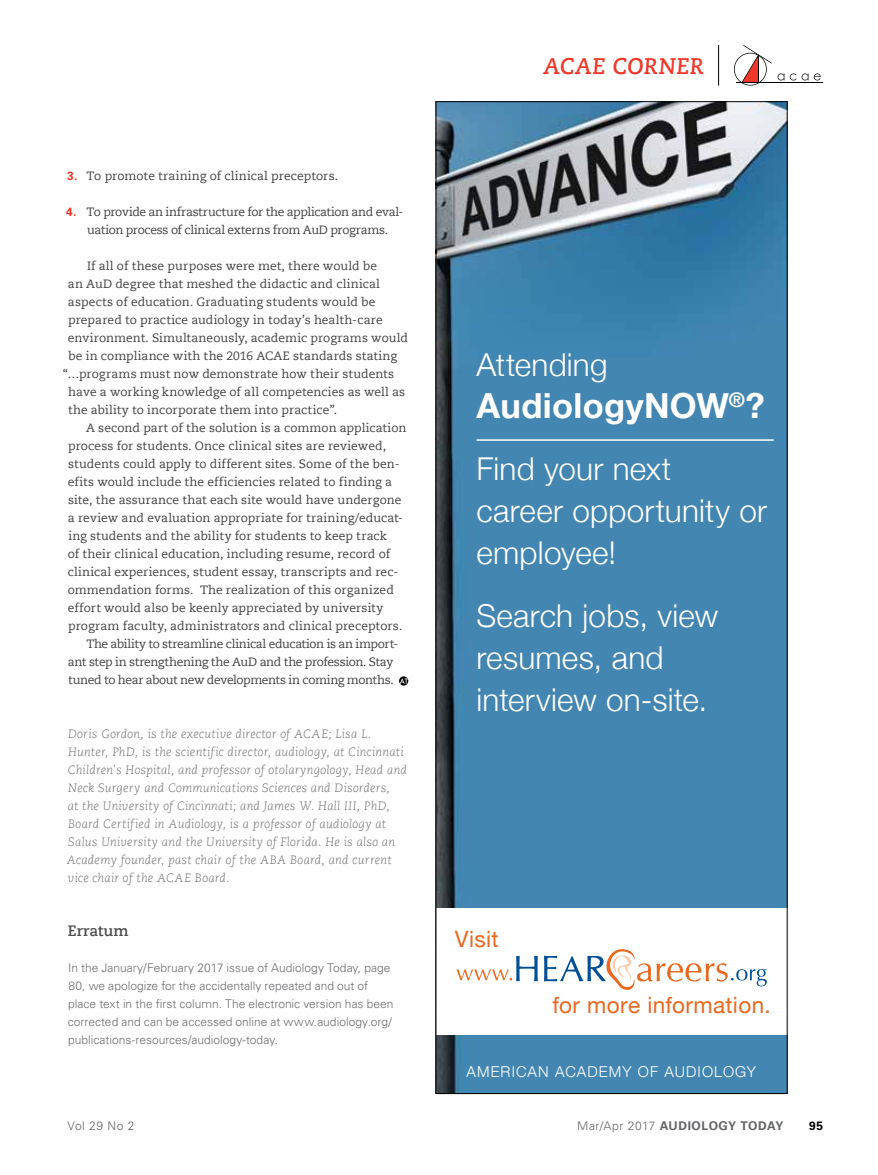
<style>
.page{position:relative;width:878px;height:1175px;background:#fff}
.page>*{position:absolute;margin:0;border:0;box-sizing:border-box;transform-origin:0 0}
.t1{font:700 34.5px "Helvetica Neue";letter-spacing:.01em;color:#fff}
.t2{font:300 31.5px/42px "Helvetica Neue";letter-spacing:.005em;color:#fff}
.t3{font:22.5px "Helvetica Neue";letter-spacing:.02em;color:#ea6820}
.t4{font:italic 700 22.5px "Caecilia Com 76";letter-spacing:.015em;color:#ef3829}
.t5{font:300 15px "Helvetica Neue";letter-spacing:.075em;color:#fff}
.t6{font:700 15px "Caecilia Com 75";letter-spacing:-.01em;color:#4d4d4f}
.t7{font:12px "Caecilia Com 55 Roman";color:#414042}
.t8{font:italic 300 12px/18px "Caecilia Com 46";letter-spacing:.015em;color:#6d6e71}
.t9{font:300 12px/18px "Univers LT Std";color:#6d6e71}
.t10{font:12px/18px "Caecilia Com 55 Roman";letter-spacing:-.025em;color:#414042;text-align:center}
.t11{font:12px "Caecilia Com 55 Roman";letter-spacing:-.035em;color:#414042}
.t12{font:700 12px "Univers LT Std";letter-spacing:.04em;color:#636466}
.t13{font:300 12px "Univers LT Std";letter-spacing:.045em;color:#636466}
.t14{font:700 12px "Univers LT Std";color:#000}
.s1{font-family:"Univers LT Std";font-weight:700;color:#ef3829}
.s2{font-weight:300}
</style>
<div class="page">
<svg style="left:777px;top:73px;width:43px;height:7px"></svg>
<svg style="left:734px;top:45px;width:37px;height:41px"></svg>
<hr style="left:736px;top:82px;width:87px;height:1px;background:#000">
<hr style="left:718px;top:45px;width:1px;height:41px;background:#000">
<svg style="left:399px;top:676px;width:9px;height:9px"></svg>
<svg style="left:399px;top:678px;width:9px;height:6px"></svg>
<img style="left:437px;top:103px;width:348px;height:989px">
<div style="left:436px;top:908px;width:351px;height:126px;background:#fff"></div>
<svg style="left:456px;top:956px;width:81px;height:25px"></svg>
<svg style="left:544px;top:949px;width:222px;height:41px"></svg>
<hr style="left:476px;top:439px;width:297px;height:2px;background:#fff">
<p class="t7" style="left:67px;top:168px;width:272px"><span class="s1">3.</span> To promote training of clinical preceptors.</p>
<p class="t10" style="left:66px;top:203px;width:339px"><span class="s1">4.</span> To provide an infrastructure for the application and eval&shy;uation process of clinical externs from AuD programs.</p>
<p class="t7" style="left:87px;top:258px;width:291px">If all of these purposes were met, there would be</p>
<p class="t7" style="left:68px;top:276px;width:313px">an AuD degree that meshed the didactic and clinical</p>
<p class="t7" style="left:68px;top:294px;width:309px">aspects of education. Graduating students would be</p>
<p class="t7" style="left:68px;top:312px;width:316px">prepared to practice audiology in today’s health-care</p>
<p class="t7" style="left:68px;top:330px;width:341px">environment. Simultaneously, academic programs would</p>
<p class="t7" style="left:68px;top:348px;width:330px">be in compliance with the 2016 ACAE standards stating</p>
<p class="t7" style="left:63px;top:366px;width:333px">“…programs must now demonstrate how their students</p>
<p class="t7" style="left:68px;top:384px;width:338px">have a working knowledge of all competencies as well as</p>
<p class="t7" style="left:68px;top:402px;width:270px">the ability to incorporate them into practice”.</p>
<p class="t7" style="left:86px;top:420px;width:322px">A second part of the solution is a common application</p>
<p class="t7" style="left:68px;top:438px;width:319px">process for students. Once clinical sites are reviewed,</p>
<p class="t7" style="left:68px;top:456px;width:333px">students could apply to different sites. Some of the ben-</p>
<p class="t7" style="left:68px;top:474px;width:325px">efits would include the efficiencies related to finding a</p>
<p class="t7" style="left:68px;top:492px;width:335px">site, the assurance that each site would have undergone</p>
<p class="t7" style="left:68px;top:510px;width:337px">a review and evaluation appropriate for training/educat-</p>
<p class="t7" style="left:68px;top:528px;width:320px">ing students and the ability for students to keep track</p>
<p class="t7" style="left:68px;top:546px;width:324px">of their clinical education, including resume, record of</p>
<p class="t7" style="left:68px;top:564px;width:332px">clinical experiences, student essay, transcripts and rec-</p>
<p class="t7" style="left:68px;top:582px;width:328px">ommendation forms. The realization of this organized</p>
<p class="t7" style="left:68px;top:600px;width:317px">effort would also be keenly appreciated by university</p>
<p class="t7" style="left:68px;top:618px;width:336px">program faculty, administrators and clinical preceptors.</p>
<p class="t10" style="left:86px;top:635px;width:313px">The ability to streamline clinical education is an import-</p>
<p class="t11" style="left:68px;top:654px;width:327px">ant step in strengthening the AuD and the profession. Stay</p>
<p class="t11" style="left:68px;top:672px;width:327px">tuned to hear about new developments in coming months.</p>
<p class="t8" style="left:67px;top:725px;width:341px">Doris Gordon, is the executive director of ACAE; Lisa L.<br>Hunter, PhD, is the scientific director, audiology, at Cincinnati Children's Hospital, and professor of otolaryngology, Head and Neck Surgery and Communications Sciences and Disorders,<br>at the University of Cincinnati; and James W. Hall III, PhD, Board Certified in Audiology, is a professor of audiology at Salus University and the University of Florida. He is also an Academy founder, past chair of the ABA Board, and current vice chair of the ACAE Board.</p>
<p class="t6" style="left:68px;top:921px;width:62px">Erratum</p>
<p class="t9" style="left:68px;top:959px;width:327px">In the January/February 2017 issue of Audiology Today, page 80, we apologize for the accidentally repeated and out of place text in the first column. The electronic version has been corrected and can be accessed online at www.audiology.org/ publications-resources/audiology-today.</p>
<h3 class="t4" style="left:543px;top:51px;width:162px">ACAE CORNER</h3>
<h2 class="t2" style="left:476px;top:343px;width:132px">Attending</h2>
<h1 class="t1" style="left:476px;top:374px;width:289px">AudiologyNOW<sup>®</sup>?</h1>
<h2 class="t2" style="left:476px;top:447px;width:292px">Find your next<br>career opportunity or employee!</h2>
<h2 class="t2" style="left:476px;top:593px;width:243px">Search jobs, view resumes, and interview on-site.</h2>
<h3 class="t3" style="left:455px;top:926px;width:45px">Visit</h3>
<h3 class="t3" style="left:552px;top:992px;width:220px">for more information.</h3>
<p class="t5" style="left:466px;top:1062px;width:291px">AMERICAN ACADEMY OF AUDIOLOGY</p>
<p class="t13" style="left:68px;top:1118px;width:69px">Vol 29 No 2</p>
<p class="t12" style="left:577px;top:1118px;width:208px"><span class="s2">Mar/Apr 2017</span> AUDIOLOGY TODAY</p>
<p class="t14" style="left:809px;top:1118px;width:16px">95</p>
</div>
